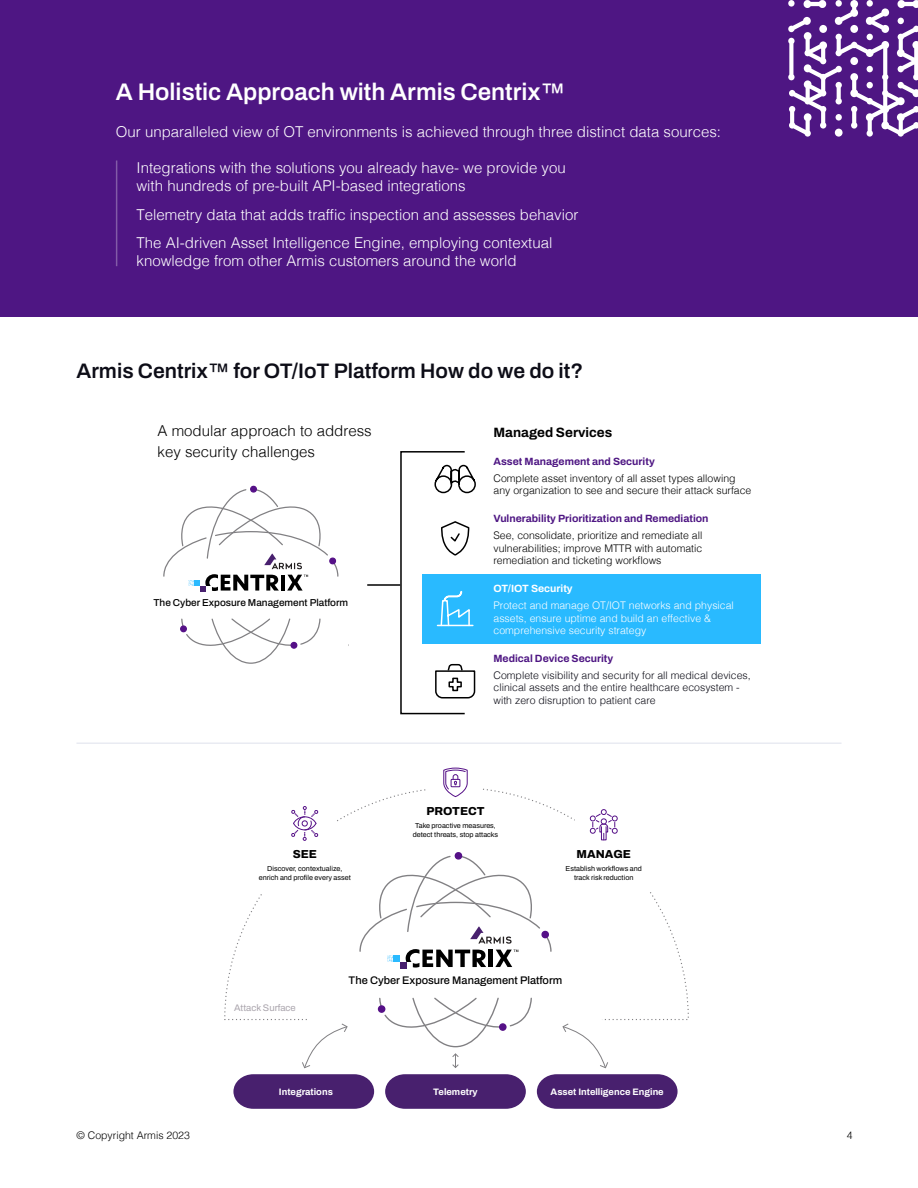
<style>
.page{position:relative;width:918px;height:1188px;background:#fff}
.page>*{position:absolute;margin:0;border:0;box-sizing:border-box;transform-origin:0 0}
.t1{font:600 24px "Archivo";color:#fff}
.t2{font:600 21px "Archivo";color:#0d0d17}
.t3{font:300 15px/18px "Helvetica";color:#fff}
.t4{font:300 15px/21px "Helvetica";color:#000}
.t5{font:700 13.5px "Archivo";color:#000}
.t6{font:800 11.55px "Archivo";color:#000}
.t7{font:500 10.95px "Archivo";color:#000}
.t8{font:300 10.5px/12.6px "Helvetica";color:#000}
.t9{font:300 10.5px/12.6px "Helvetica";color:#0d0d17}
.t10{font:300 10.5px/12.6px "Helvetica";color:#fff}
.t11{font:700 10.5px "Archivo";color:#4e1683}
.t12{font:700 10.5px "Archivo";color:#fff}
.t13{font:800 10.5px "Archivo";color:#000}
.t14{font:500 10.05px "Archivo";color:#000}
.t15{font:9.45px "Archivo";color:#aaa5ad}
.t16{font:700 9.3px "Archivo";color:#fff}
.t17{font:7.2px/9.3px "Archivo";color:#000;text-align:center}
</style>
<div class="page">
<div style="left:0;top:0;width:918px;height:317px;background:#4e1683"></div>
<hr style="left:116px;top:161px;width:1px;height:105px;background:#fff">
<div style="left:422px;top:574px;width:338px;height:70px;background:#29baff"></div>
<hr style="left:76px;top:742px;width:766px;height:2px;background:#e9ebf2">
<svg style="left:788px;top:0;width:130px;height:137px"></svg>
<hr style="left:367px;top:584px;width:33px;height:2px;background:#000">
<svg style="left:180px;top:618px;width:141px;height:46px"></svg>
<div style="left:180px;top:625px;width:7px;height:7px;border:1px solid #551087;border-radius:50%"></div>
<svg style="left:163px;top:485px;width:176px;height:107px"></svg>
<div style="left:147px;top:498px;width:18px;height:20px;background:#fff;border-radius:4px"></div>
<svg style="left:435px;top:663px;width:41px;height:36px"></svg>
<svg style="left:441px;top:521px;width:29px;height:35px"></svg>
<hr style="left:437px;top:625px;width:36px;height:1px;background:#fff">
<svg style="left:440px;top:591px;width:31px;height:36px"></svg>
<svg style="left:434px;top:464px;width:42px;height:30px"></svg>
<svg style="left:483px;top:788px;width:92px;height:33px"></svg>
<svg style="left:337px;top:789px;width:89px;height:33px"></svg>
<svg style="left:537px;top:1074px;width:141px;height:35px;background:#553078"></svg>
<svg style="left:385px;top:1074px;width:141px;height:35px;background:#553078"></svg>
<svg style="left:233px;top:1074px;width:141px;height:35px;background:#553078"></svg>
<svg style="left:443px;top:767px;width:25px;height:31px"></svg>
<svg style="left:590px;top:809px;width:28px;height:31px"></svg>
<svg style="left:224px;top:894px;width:124px;height:174px"></svg>
<svg style="left:562px;top:892px;width:127px;height:176px"></svg>
<svg style="left:378px;top:997px;width:154px;height:71px"></svg>
<div style="left:378px;top:1005px;width:7px;height:8px;border:1px solid #551087;border-radius:50%"></div>
<svg style="left:359px;top:852px;width:193px;height:116px"></svg>
<svg style="left:291px;top:806px;width:28px;height:35px"></svg>
<h1 class="t1" style="left:116px;top:74px;width:451px">A Holistic Approach with Armis Centrix™</h1>
<p class="t3" style="left:116px;top:122px;width:607px">Our unparalleled view of OT environments is achieved through three distinct data sources:</p>
<p class="t3" style="left:136px;top:158px;width:431px">Integrations with the solutions you already have- we provide you with hundreds of pre-built API-based integrations</p>
<p class="t3" style="left:136px;top:199px;width:443px;line-height:28.5px">Telemetry data that adds traffic inspection and assesses behavior<br>The AI-driven Asset Intelligence Engine, employing contextual</p>
<p class="t3" style="left:136px;top:251px;width:382px">knowledge from other Armis customers around the world</p>
<h2 class="t2" style="left:76px;top:356px;width:508px">Armis Centrix™ for OT/IoT Platform How do we do it?</h2>
<p class="t4" style="left:158px;top:419px;width:216px">A modular approach to address key security challenges</p>
<p class="t13" style="left:224px;top:440px;width:54px">PROTECT</p>
<p class="t14" style="left:153px;top:595px;width:196px">The Cyber Exposure Management Platform</p>
<p class="t6" style="left:293px;top:846px;width:26px">SEE</p>
<p class="t17" style="left:259px;top:864px;width:94px">Discover, contextualize, enrich and profile every asset</p>
<p class="t5" style="left:494px;top:422px;width:120px">Managed Services</p>
<p class="t11" style="left:494px;top:453px;width:163px">Asset Management and Security</p>
<p class="t8" style="left:494px;top:471px;width:259px">Complete asset inventory of all asset types allowing any organization to see and secure their attack surface</p>
<p class="t11" style="left:494px;top:510px;width:217px">Vulnerability Prioritization and Remediation</p>
<p class="t8" style="left:494px;top:528px;width:210px;text-align:justify">See, consolidate, prioritize and remediate all vulnerabilities; improve MTTR with automatic remediation and ticketing workflows</p>
<p class="t12" style="left:494px;top:580px;width:81px">OT/IOT Security</p>
<p class="t10" style="left:494px;top:598px;width:242px">Protect and manage OT/IOT networks and physical assets, ensure uptime and build an effective &amp; comprehensive security strategy</p>
<p class="t11" style="left:494px;top:650px;width:121px">Medical Device Security</p>
<p class="t9" style="left:494px;top:668px;width:259px">Complete visibility and security for all medical devices, clinical assets and the entire healthcare ecosystem - with zero disruption to patient care</p>
<p class="t6" style="left:427px;top:802px;width:59px">PROTECT</p>
<p class="t17" style="left:413px;top:821px;width:87px">Take proactive measures, detect threats, stop attacks</p>
<p class="t6" style="left:577px;top:846px;width:56px">MANAGE</p>
<p class="t17" style="left:566px;top:864px;width:78px">Establish workflows and track risk reduction</p>
<p class="t15" style="left:234px;top:1001px;width:63px">Attack Surface</p>
<p class="t7" style="left:349px;top:972px;width:215px">The Cyber Exposure Management Platform</p>
<p class="t16" style="left:279px;top:1085px;width:56px">Integrations</p>
<p class="t16" style="left:433px;top:1085px;width:46px">Telemetry</p>
<p class="t16" style="left:551px;top:1085px;width:115px">Asset Intelligence Engine</p>
<p class="t8" style="left:76px;top:1128px;width:115px">© Copyright Armis 2023</p>
<p class="t8" style="left:847px;top:1128px;width:7px">4</p>
</div>
